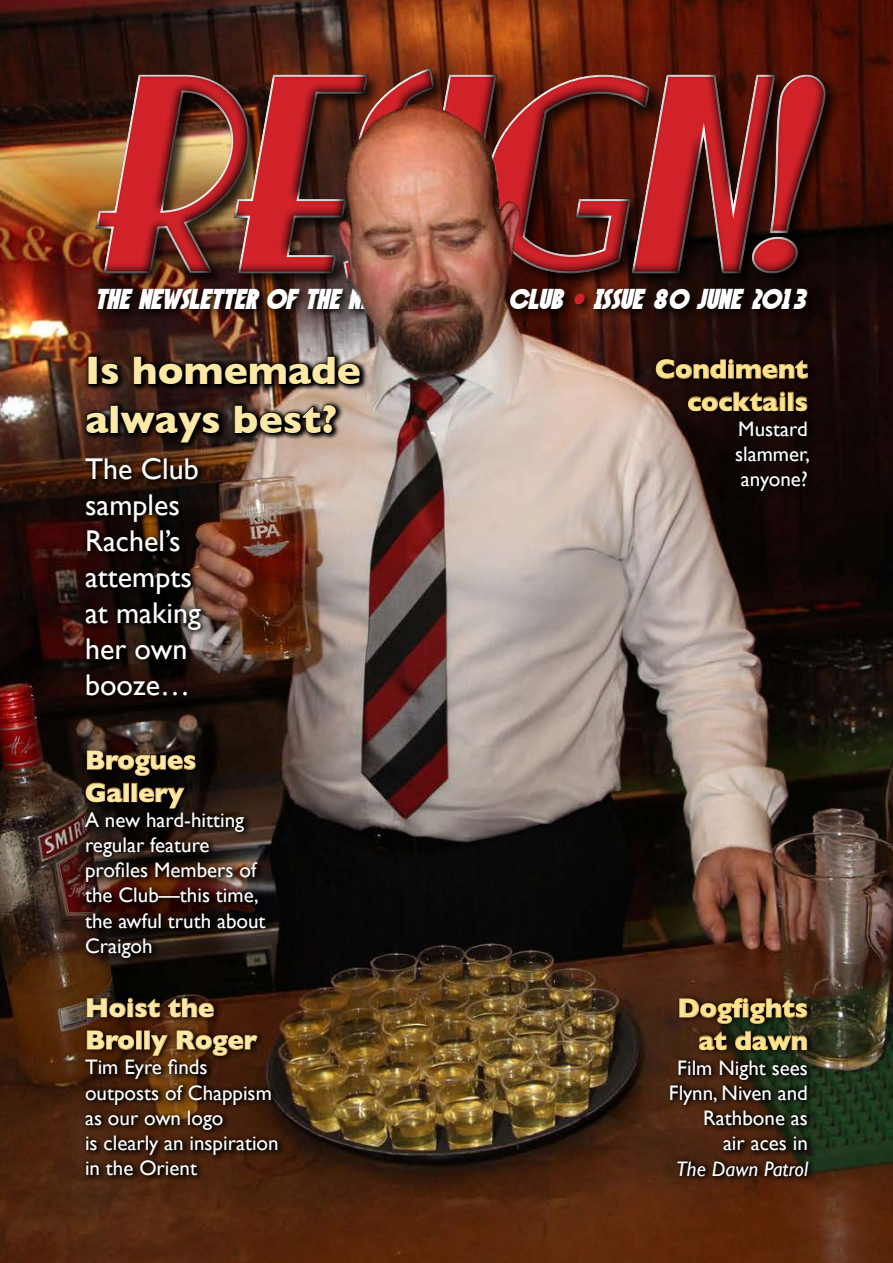
<style>
.page{position:relative;width:893px;height:1263px;background:#fff}
.page>*{position:absolute;margin:0;border:0;box-sizing:border-box;transform-origin:0 0}
.t1{font:italic 264px "Nickerbocker";color:#d2232a}
.t2{font:700 40.5px/48.6px "Gill Sans";color:#fde9a5}
.t3{font:30px/36px "Gill Sans";color:#fff}
.t4{font:italic 30px "SF Speakeasy";color:#fff}
.t5{font:700 27px/32.4px "Gill Sans";color:#fce38f;text-align:right}
.t6{font:700 27px/32.4px "Gill Sans";color:#fde9a5}
.t7{font:21px/25.2px "Gill Sans";color:#fff}
.t8{font:italic 21px "Gill Sans";color:#fff}
.s1{color:#d2232a}
</style>
<div class="page">
<img style="left:0;top:0;width:893px;height:1263px">
<img style="left:32px;top:30px;width:861px;height:351px">
<img style="left:93px;top:284px;width:725px;height:36px">
<img style="left:81px;top:351px;width:287px;height:99px">
<div style="left:89px;top:357px;width:8px;height:27px;border:1px solid #000"></div>
<svg style="left:101px;top:363px;width:18px;height:22px"></svg>
<svg style="left:133px;top:356px;width:228px;height:29px;background:#191311"></svg>
<svg style="left:86px;top:412px;width:23px;height:22px"></svg>
<div style="left:111px;top:405px;width:7px;height:28px;border:1px solid #000"></div>
<svg style="left:120px;top:412px;width:100px;height:31px;background:#0d0705"></svg>
<svg style="left:234px;top:404px;width:103px;height:30px;background:#2a221e"></svg>
<svg style="left:666px;top:994px;width:150px;height:188px;background:#311f0f"></svg>
<svg style="left:679px;top:998px;width:129px;height:26px;background:#423017"></svg>
<svg style="left:699px;top:1031px;width:28px;height:19px"></svg>
<svg style="left:735px;top:1030px;width:72px;height:20px"></svg>
<svg style="left:81px;top:453px;width:127px;height:249px;background:#1f100b"></svg>
<svg style="left:81px;top:994px;width:205px;height:188px;background:#3b1d0a"></svg>
<svg style="left:87px;top:997px;width:73px;height:21px;background:#3b2914"></svg>
<svg style="left:168px;top:998px;width:46px;height:20px"></svg>
<svg style="left:87px;top:1030px;width:48px;height:20px"></svg>
<div style="left:136px;top:1031px;width:5px;height:18px;border:1px solid #c99546"></div>
<svg style="left:151px;top:1035px;width:17px;height:21px"></svg>
<svg style="left:177px;top:1030px;width:81px;height:26px;background:#482d12"></svg>
<svg style="left:81px;top:746px;width:193px;height:218px;background:#24150f"></svg>
<svg style="left:87px;top:750px;width:109px;height:26px;background:#312311"></svg>
<svg style="left:85px;top:782px;width:38px;height:21px"></svg>
<div style="left:124px;top:783px;width:5px;height:19px;border:1px solid #c99546"></div>
<svg style="left:139px;top:787px;width:46px;height:21px"></svg>
<svg style="left:652px;top:355px;width:165px;height:143px;background:#332521"></svg>
<svg style="left:656px;top:359px;width:152px;height:20px;background:#372512"></svg>
<svg style="left:688px;top:391px;width:98px;height:20px;background:#382512"></svg>
<div style="left:788px;top:392px;width:5px;height:18px;border:1px solid #c99546"></div>
<svg style="left:795px;top:396px;width:13px;height:15px"></svg>
<h1 class="t1" style="left:83px;top:39px;width:771px">RESIGN!</h1>
<h3 class="t4" style="left:94px;top:282px;width:278px">THE NEWSLETTER OF THE NE</h3>
<h3 class="t4" style="left:508px;top:282px;width:300px">CLUB <span class="s1">•</span> ISSUE 80 JUNE 2013</h3>
<h2 class="t2" style="left:85px;top:346px;width:277px">Is homemade always best?</h2>
<h3 class="t3" style="left:85px;top:451px;width:117px">The Club samples<br>Rachel’s attempts at making her own booze…</h3>
<p class="t6" style="left:85px;top:744px;width:113px">Brogues<br>Gallery</p>
<p class="t7" style="left:85px;top:807px;width:182px">A new hard-hitting regular feature profiles Members of the Club—this time, the awful truth about<br>Craigoh</p>
<p class="t6" style="left:85px;top:991px;width:174px">Hoist the<br>Brolly Roger</p>
<p class="t7" style="left:85px;top:1054px;width:195px">Tim Eyre finds outposts of Chappism as our own logo<br>is clearly an inspiration in the Orient</p>
<p class="t5" style="left:655px;top:353px;width:154px">Condiment cocktails</p>
<p class="t7" style="left:735px;top:416px;width:76px;text-align:justify">Mustard slammer, anyone?</p>
<p class="t5" style="left:678px;top:992px;width:132px">Dogfights at dawn</p>
<p class="t7" style="left:669px;top:1055px;width:141px;text-align:right">Film Night sees<br>Flynn, Niven and<br>Rathbone as<br>air aces in</p>
<p class="t8" style="left:676px;top:1156px;width:133px">The Dawn Patrol</p>
</div>
